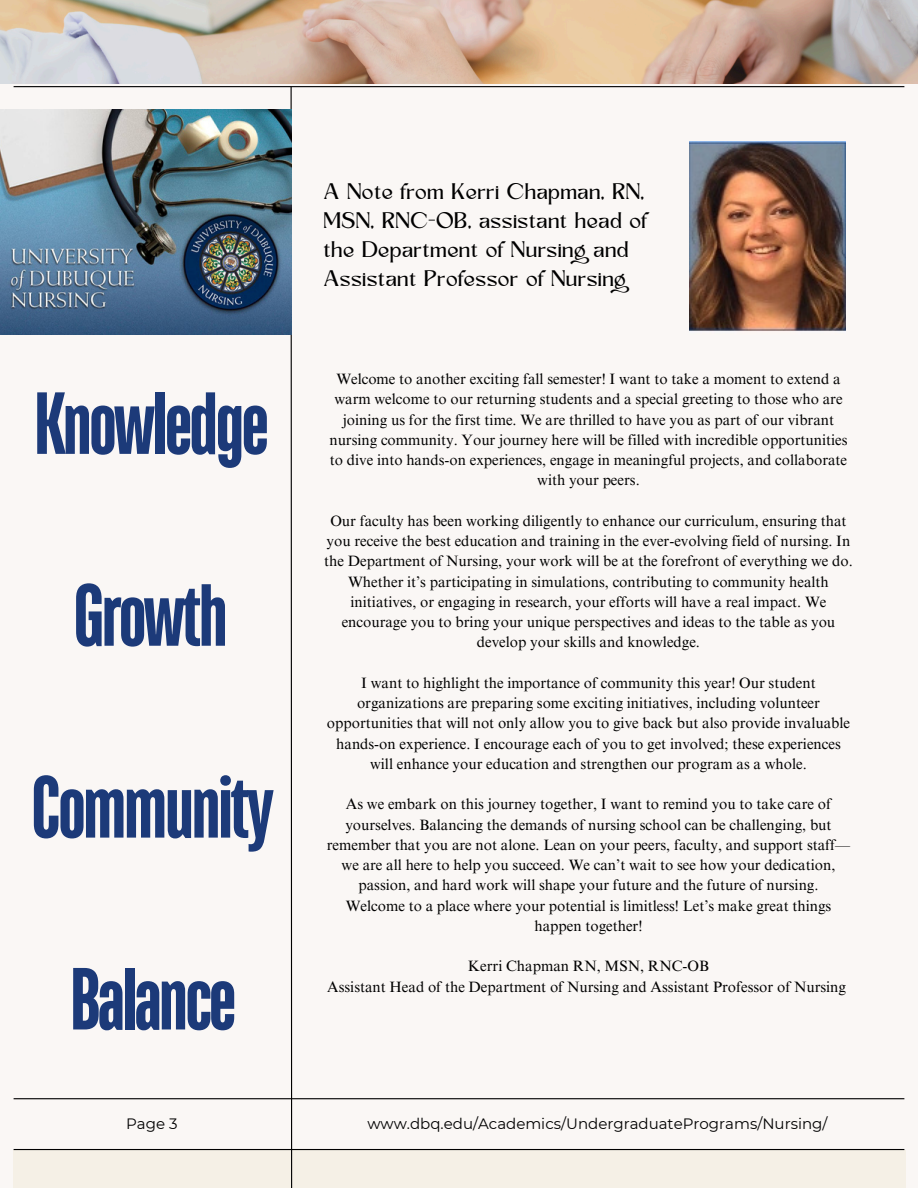
<style>
.page{position:relative;width:918px;height:1188px;background:#faf7f5}
.page>*{position:absolute;margin:0;border:0;box-sizing:border-box;transform-origin:0 0}
.t1{font:700 87.9px "TT Bluescreens";letter-spacing:-.03em;color:#1c3a79}
.t2{font:21px/29.2px "Kingred Serif";color:#000}
.t3{font:15px/20.2px "Times NRMT Pro";color:#000;text-align:center}
.t4{font:15px "Montserrat";color:#000}
</style>
<div class="page">
<hr style="left:14px;top:86px;width:890px;height:1px;background:#000">
<div style="left:14px;top:1150px;width:892px;height:38px;background:#f5f0e6"></div>
<svg style="left:290px;top:86px;width:3px;height:1102px"></svg>
<img style="left:0;top:0;width:918px;height:83px">
<img style="left:0;top:110px;width:291px;height:225px">
<hr style="left:14px;top:1098px;width:890px;height:1px;background:#000">
<hr style="left:14px;top:1149px;width:890px;height:1px;background:#000">
<img style="left:690px;top:142px;width:155px;height:189px">
<h1 class="t1" style="left:34px;top:382px;width:237px">Knowledge</h1>
<h1 class="t1" style="left:73px;top:574px;width:157px">Growth</h1>
<p class="t1" style="left:31px;top:766px;width:244px">Community</p>
<h1 class="t1" style="left:70px;top:957px;width:168px">Balance</h1>
<p class="t2" style="left:324px;top:179px;width:325px">A Note from Kerri Chapman, RN,<br>MSN, RNC-OB, assistant head of the Department of Nursing and<br>Assistant Professor of Nursing</p>
<h2 class="t3" style="left:329px;top:371px;width:520px">Welcome to another exciting fall semester! I want to take a moment to extend a warm welcome to our returning students and a special greeting to those who are joining us for the first time. We are thrilled to have you as part of our vibrant nursing community. Your journey here will be filled with incredible opportunities to dive into hands-on experiences, engage in meaningful projects, and collaborate with your peers.</h2>
<p class="t3" style="left:324px;top:513px;width:530px">Our faculty has been working diligently to enhance our curriculum, ensuring that you receive the best education and training in the ever-evolving field of nursing. In the Department of Nursing, your work will be at the forefront of everything we do.<br>Whether it’s participating in simulations, contributing to community health initiatives, or engaging in research, your efforts will have a real impact. We encourage you to bring your unique perspectives and ideas to the table as you develop your skills and knowledge.</p>
<p class="t3" style="left:327px;top:675px;width:525px">I want to highlight the importance of community this year! Our student organizations are preparing some exciting initiatives, including volunteer opportunities that will not only allow you to give back but also provide invaluable hands-on experience. I encourage each of you to get involved; these experiences will enhance your education and strengthen our program as a whole.</p>
<p class="t3" style="left:327px;top:796px;width:525px">As we embark on this journey together, I want to remind you to take care of yourselves. Balancing the demands of nursing school can be challenging, but remember that you are not alone. Lean on your peers, faculty, and support staff— we are all here to help you succeed. We can’t wait to see how your dedication, passion, and hard work will shape your future and the future of nursing.</p>
<p class="t3" style="left:346px;top:897px;width:487px">Welcome to a place where your potential is limitless! Let’s make great things happen together!</p>
<p class="t3" style="left:468px;top:958px;width:243px">Kerri Chapman RN, MSN, RNC-OB</p>
<p class="t3" style="left:327px;top:978px;width:520px">Assistant Head of the Department of Nursing and Assistant Professor of Nursing</p>
<p class="t4" style="left:126px;top:1114px;width:53px">Page 3</p>
<h1 class="t4" style="left:367px;top:1115px;width:462px">www.dbq.edu/Academics/UndergraduatePrograms/Nursing/</h1>
</div>
